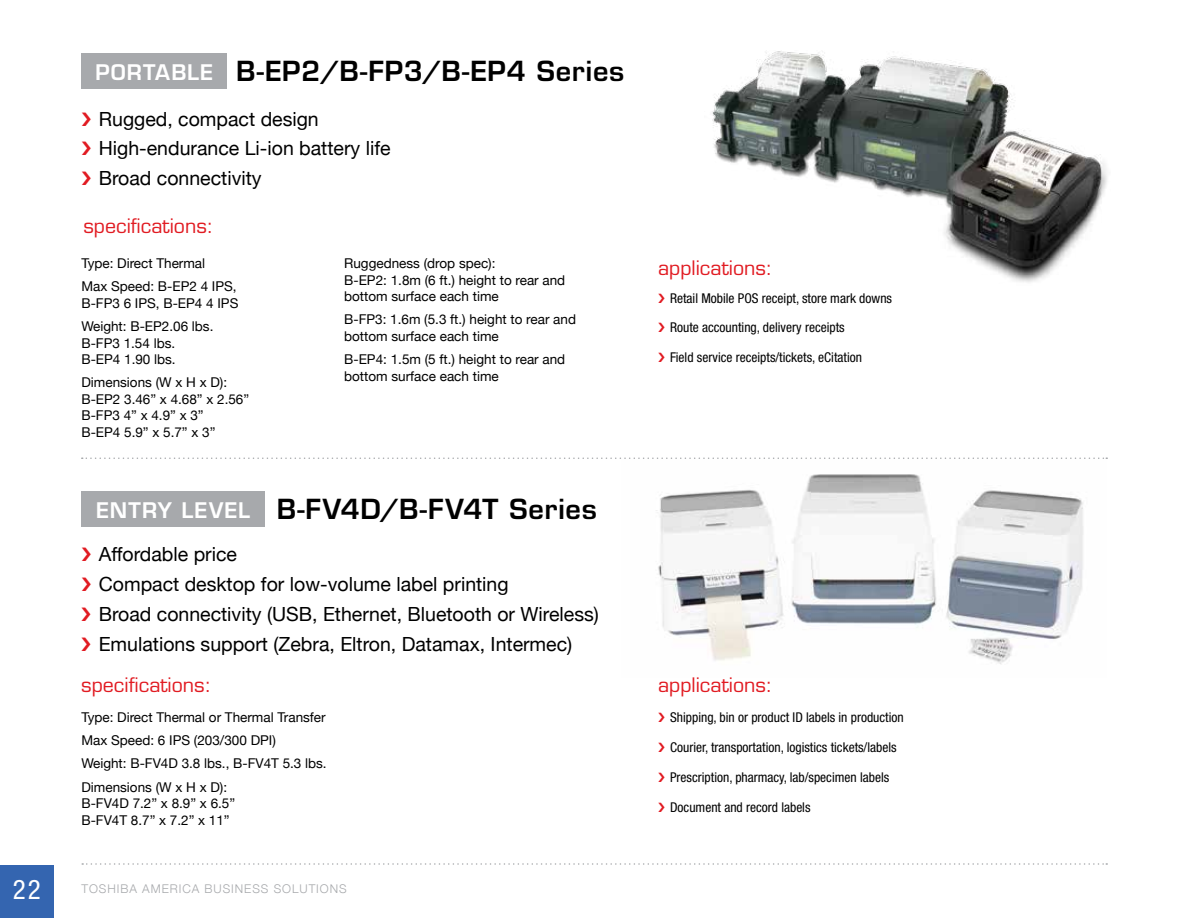
<style>
.page{position:relative;width:1188px;height:918px;background:#fff}
.page>*{position:absolute;margin:0;border:0;box-sizing:border-box;transform-origin:0 0}
.t1{font:600 27px "Eurostile LT Std";letter-spacing:.03em;color:#000}
.t2{font:condensed 27px "Helvetica Neue";color:#fff}
.t3{font:19.5px/30px "Helvetica Neue";color:#000}
.t4{font:19.5px "Eurostile LT Std";color:#e11b22}
.t5{font:13.5px/16.5px "Helvetica Neue";color:#000}
.t6{font:condensed 13.5px/28.5px "Helvetica Neue";color:#000}
.t7{font:300 12px "Helvetica Neue";letter-spacing:.08em;color:#a7a9ac}
.s1{font-size:21px;color:#fff}
</style>
<div class="page">
<svg style="left:82px;top:458px;width:1025px;height:1px"></svg>
<svg style="left:82px;top:863px;width:1025px;height:2px"></svg>
<div style="left:0;top:865px;width:54px;height:53px;background:#3465b0"></div>
<img style="left:712px;top:51px;width:395px;height:232px">
<img style="left:656px;top:474px;width:427px;height:190px">
<div style="left:81px;top:53px;width:146px;height:36px;background:#a7a9ac"></div>
<div style="left:81px;top:491px;width:184px;height:35px;background:#a7a9ac"></div>
<h1 class="t1" style="left:95px;top:54px;width:530px"><span class="s1">PORTABLE</span> B-EP2/B-FP3/B-EP4 Series</h1>
<h2 class="t3" style="left:99px;top:104px;width:293px;line-height:29.2px">Rugged, compact design<br>High-endurance Li-ion battery life<br>Broad connectivity</h2>
<h2 class="t4" style="left:83px;top:214px;width:132px">specifications:</h2>
<p class="t5" style="left:81px;top:251px;width:157px;line-height:23.2px">Type: Direct Thermal<br>Max Speed: B-EP2 4 IPS,</p>
<p class="t5" style="left:81px;top:291px;width:159px;line-height:23.2px">B-FP3 6 IPS, B-EP4 4 IPS<br>Weight: B-EP2.06 lbs.</p>
<p class="t5" style="left:81px;top:334px;width:96px">B-FP3 1.54 lbs.<br>B-EP4 1.90 lbs.</p>
<p class="t5" style="left:81px;top:374px;width:169px">Dimensions (W x H x D):<br>B-EP2 3.46” x 4.68” x 2.56”<br>B-FP3 4” x 4.9” x 3”<br>B-EP4 5.9” x 5.7” x 3”</p>
<p class="t5" style="left:344px;top:255px;width:223px">Ruggedness (drop spec):<br>B-EP2: 1.8m (6 ft.) height to rear and bottom surface each time</p>
<p class="t5" style="left:344px;top:311px;width:233px">B-FP3: 1.6m (5.3 ft.) height to rear and bottom surface each time</p>
<p class="t5" style="left:344px;top:351px;width:223px">B-EP4: 1.5m (5 ft.) height to rear and bottom surface each time</p>
<h1 class="t1" style="left:96px;top:492px;width:502px"><span class="s1">ENTRY LEVEL</span> B-FV4D/B-FV4T Series</h1>
<h2 class="t3" style="left:99px;top:539px;width:502px">Affordable price<br>Compact desktop for low-volume label printing<br>Broad connectivity (USB, Ethernet, Bluetooth or Wireless)<br>Emulations support (Zebra, Eltron, Datamax, Intermec)</h2>
<h2 class="t4" style="left:81px;top:673px;width:132px">specifications:</h2>
<p class="t5" style="left:81px;top:705px;width:247px;line-height:23.2px">Type: Direct Thermal or Thermal Transfer Max Speed: 6 IPS (203/300 DPI)<br>Weight: B-FV4D 3.8 lbs., B-FV4T 5.3 lbs.<br>Dimensions (W x H x D):</p>
<p class="t5" style="left:81px;top:795px;width:155px">B-FV4D 7.2” x 8.9” x 6.5”<br>B-FV4T 8.7” x 7.2” x 11”</p>
<h1 class="t2" style="left:13px;top:874px;width:30px">22</h1>
<p class="t7" style="left:81px;top:882px;width:267px">TOSHIBA AMERICA BUSINESS SOLUTIONS</p>
<h2 class="t4" style="left:658px;top:256px;width:116px">applications:</h2>
<p class="t6" style="left:670px;top:284px;width:223px">Retail Mobile POS receipt, store mark downs<br>Route accounting, delivery receipts</p>
<p class="t6" style="left:670px;top:343px;width:194px">Field service receipts/tickets, eCitation</p>
<h2 class="t4" style="left:658px;top:673px;width:116px">applications:</h2>
<p class="t6" style="left:670px;top:703px;width:235px">Shipping, bin or product ID labels in production</p>
<p class="t6" style="left:670px;top:733px;width:228px">Courier, transportation, logistics tickets/labels</p>
<p class="t6" style="left:670px;top:763px;width:221px">Prescription, pharmacy, lab/specimen labels</p>
<p class="t6" style="left:670px;top:793px;width:142px">Document and record labels</p>
</div>
